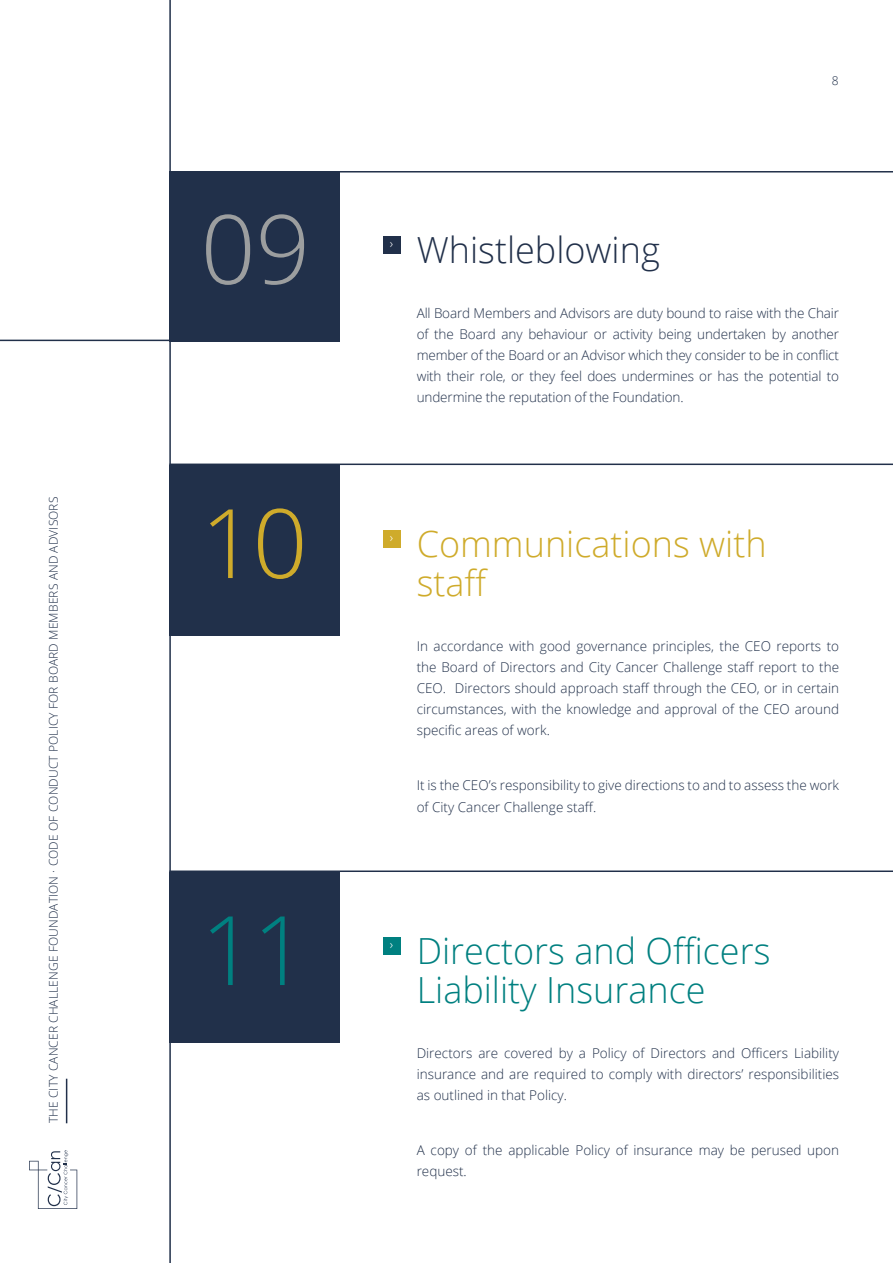
<style>
.page{position:relative;width:893px;height:1263px;background:#fff}
.page>*{position:absolute;margin:0;border:0;box-sizing:border-box;transform-origin:0 0}
.t1{font:300 96px "Open Sans";color:#9c9e9f}
.t2{font:300 96px "Open Sans";color:#cfab2b}
.t3{font:300 96px "Open Sans";color:#008080}
.t4{font:300 36px/39px "Open Sans";color:#008080}
.t5{font:300 36px/39px "Open Sans";color:#cfab2b}
.t6{font:300 36px "Open Sans";color:#21304a}
.t7{font:300 13.5px/21px "Open Sans";color:#21304a;text-align:justify}
.t8{font:300 13.5px "Open Sans";color:#fff}
.t9{font:300 12px "Open Sans";letter-spacing:.01em;color:#21304a}
</style>
<div class="page">
<hr style="left:66px;top:1079px;width:1px;height:44px;background:#21304a">
<svg style="left:29px;top:1150px;width:48px;height:59px"></svg>
<hr style="left:169px;top:0;width:2px;height:1263px;background:#21304a">
<div style="left:169px;top:171px;width:170px;height:170px;background:#21304a"></div>
<div style="left:169px;top:465px;width:170px;height:170px;background:#21304a"></div>
<div style="left:169px;top:872px;width:170px;height:170px;background:#21304a"></div>
<hr style="left:0;top:340px;width:170px;height:1px;background:#21304a">
<div style="left:383px;top:236px;width:17px;height:18px;background:#21304a"></div>
<div style="left:383px;top:530px;width:17px;height:18px;background:#cfab2b"></div>
<div style="left:383px;top:937px;width:17px;height:17px;background:#008080"></div>
<hr style="left:169px;top:171px;width:724px;height:2px;background:#21304a">
<hr style="left:169px;top:464px;width:724px;height:1px;background:#21304a">
<hr style="left:169px;top:870px;width:724px;height:2px;background:#21304a">
<p class="t9" style="left:45px;top:1123px;width:628px;rotate:-90deg">THE CITY CANCER CHALLENGE FOUNDATION · CODE OF CONDUCT POLICY FOR BOARD MEMBERS AND ADVISORS</p>
<h1 class="t1" style="left:201px;top:183px;width:111px">09</h1>
<h1 class="t2" style="left:201px;top:477px;width:108px">10</h1>
<h1 class="t3" style="left:201px;top:884px;width:108px">11</h1>
<p class="t9" style="left:832px;top:72px;width:8px">8</p>
<p class="t8" style="left:390px;top:234px;width:5px">›</p>
<h2 class="t6" style="left:417px;top:226px;width:245px">Whistleblowing</h2>
<p class="t7" style="left:417px;top:303px;width:424px">All Board Members and Advisors are duty bound to raise with the Chair of the Board any behaviour or activity being undertaken by another member of the Board or an Advisor which they consider to be in conflict with their role, or they feel does undermines or has the potential to undermine the reputation of the Foundation.</p>
<p class="t8" style="left:390px;top:528px;width:5px">›</p>
<h2 class="t5" style="left:417px;top:524px;width:351px">Communications with staff</h2>
<p class="t7" style="left:417px;top:636px;width:424px">In accordance with good governance principles, the CEO reports to the Board of Directors and City Cancer Challenge staff report to the CEO. Directors should approach staff through the CEO, or in certain circumstances, with the knowledge and approval of the CEO around specific areas of work.</p>
<p class="t7" style="left:417px;top:775px;width:424px">It is the CEO’s responsibility to give directions to and to assess the work of City Cancer Challenge staff.</p>
<p class="t8" style="left:390px;top:935px;width:5px">›</p>
<h2 class="t4" style="left:417px;top:931px;width:355px">Directors and Officers<br>Liability Insurance</h2>
<p class="t7" style="left:417px;top:1042px;width:424px">Directors are covered by a Policy of Directors and Officers Liability insurance and are required to comply with directors’ responsibilities as outlined in that Policy.</p>
<p class="t7" style="left:417px;top:1140px;width:424px">A copy of the applicable Policy of insurance may be perused upon request.</p>
</div>
